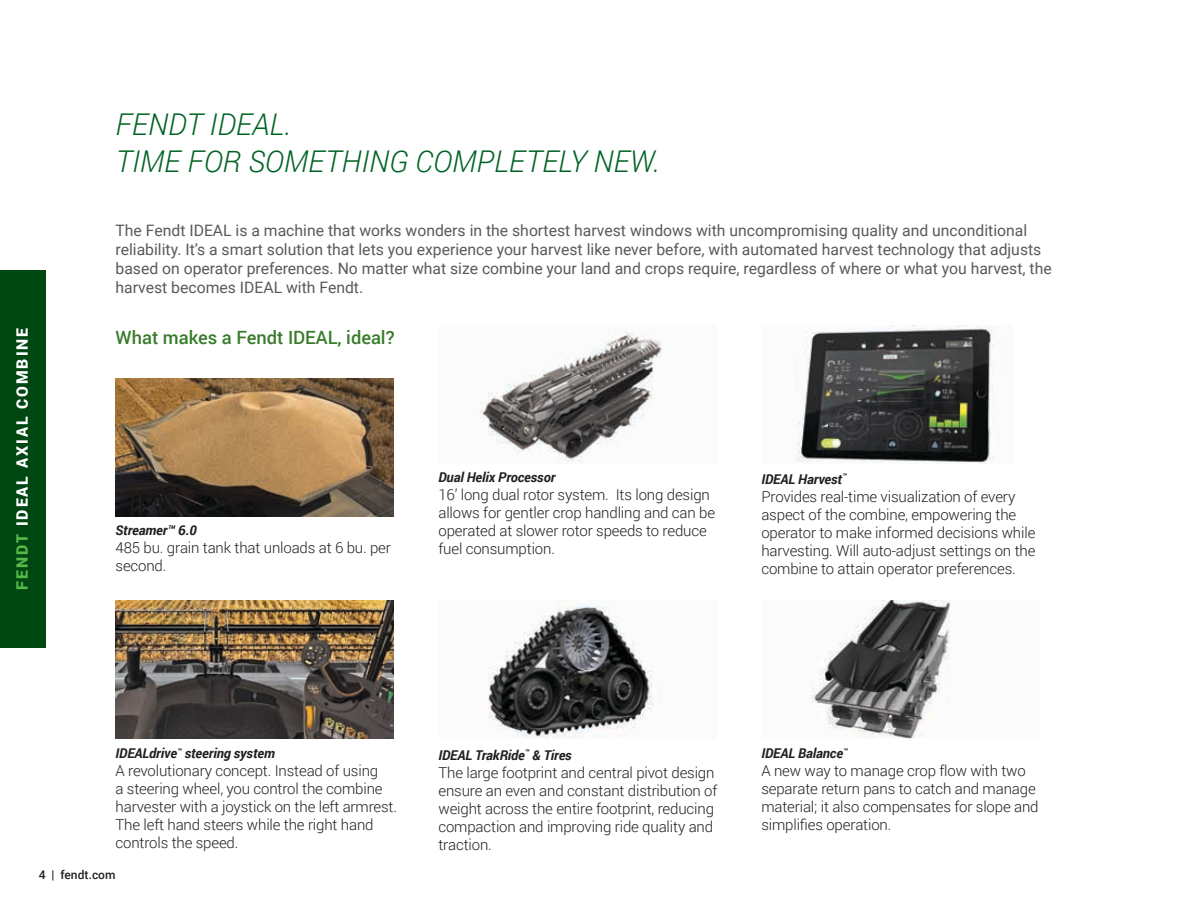
<style>
.page{position:relative;width:1188px;height:918px;background:#fff}
.page>*{position:absolute;margin:0;border:0;box-sizing:border-box;transform-origin:0 0}
.t1{font:italic 300 30px/37.5px "Roboto";color:#006325}
.t2{font:500 18.3px "Roboto";color:#387c2b}
.t3{font:15.75px/18.8px "Roboto";color:#58595b}
.t4{font:900 15.75px "Roboto";letter-spacing:.125em;color:#fff}
.t5{font:300 15px/18px "Roboto";letter-spacing:-.01em;color:#231f20}
.t6{font:italic 700 13.5px "Roboto";letter-spacing:-.01em;color:#231f20}
.t7{font:500 12px "Roboto";color:#231f20}
.s1{color:#55b947}
</style>
<div class="page">
<div style="left:0;top:270px;width:45px;height:378px;background:#004712"></div>
<img style="left:116px;top:378px;width:278px;height:138px">
<img style="left:811px;top:600px;width:139px;height:139px">
<img style="left:479px;top:332px;width:183px;height:130px">
<img style="left:488px;top:604px;width:165px;height:134px">
<img style="left:795px;top:325px;width:200px;height:138px">
<img style="left:116px;top:600px;width:278px;height:139px">
<p class="t4" style="left:11px;top:590px;width:264px;rotate:-90deg"><span class="s1">FENDT</span> IDEAL AXIAL COMBINE</p>
<h1 class="t1" style="left:116px;top:104px;width:546px">FENDT IDEAL.<br>TIME FOR SOMETHING COMPLETELY NEW.</h1>
<p class="t3" style="left:116px;top:221px;width:938px">The Fendt IDEAL is a machine that works wonders in the shortest harvest windows with uncompromising quality and unconditional reliability. It’s a smart solution that lets you experience your harvest like never before, with automated harvest technology that adjusts based on operator preferences. No matter what size combine your land and crops require, regardless of where or what you harvest, the harvest becomes IDEAL with Fendt.</p>
<p class="t2" style="left:116px;top:325px;width:281px">What makes a Fendt IDEAL, ideal?</p>
<p class="t6" style="left:116px;top:521px;width:83px">Streamer™ 6.0</p>
<p class="t5" style="left:116px;top:538px;width:277px">485 bu. grain tank that unloads at 6 bu. per second.</p>
<p class="t6" style="left:438px;top:468px;width:118px">Dual Helix Processor</p>
<p class="t5" style="left:438px;top:486px;width:278px">16’ long dual rotor system. Its long design allows for gentler crop handling and can be operated at slower rotor speeds to reduce fuel consumption.</p>
<p class="t6" style="left:761px;top:470px;width:87px">IDEAL Harvest<sup>™</sup></p>
<p class="t5" style="left:761px;top:487px;width:276px">Provides real-time visualization of every aspect of the combine, empowering the operator to make informed decisions while harvesting. Will auto-adjust settings on the combine to attain operator preferences.</p>
<p class="t6" style="left:116px;top:744px;width:161px">IDEALdrive<sup>™</sup> steering system</p>
<p class="t5" style="left:116px;top:761px;width:283px">A revolutionary concept. Instead of using<br>a steering wheel, you control the combine harvester with a joystick on the left armrest.<br>The left hand steers while the right hand controls the speed.</p>
<p class="t7" style="left:39px;top:866px;width:78px">4 | fendt.com</p>
<p class="t6" style="left:438px;top:746px;width:135px">IDEAL TrakRide<sup>™</sup> &amp; Tires</p>
<p class="t5" style="left:438px;top:763px;width:280px">The large footprint and central pivot design ensure an even and constant distribution of weight across the entire footprint, reducing compaction and improving ride quality and traction.</p>
<p class="t6" style="left:761px;top:744px;width:88px">IDEAL Balance<sup>™</sup></p>
<p class="t5" style="left:761px;top:761px;width:279px">A new way to manage crop flow with two separate return pans to catch and manage material; it also compensates for slope and simplifies operation.</p>
</div>
